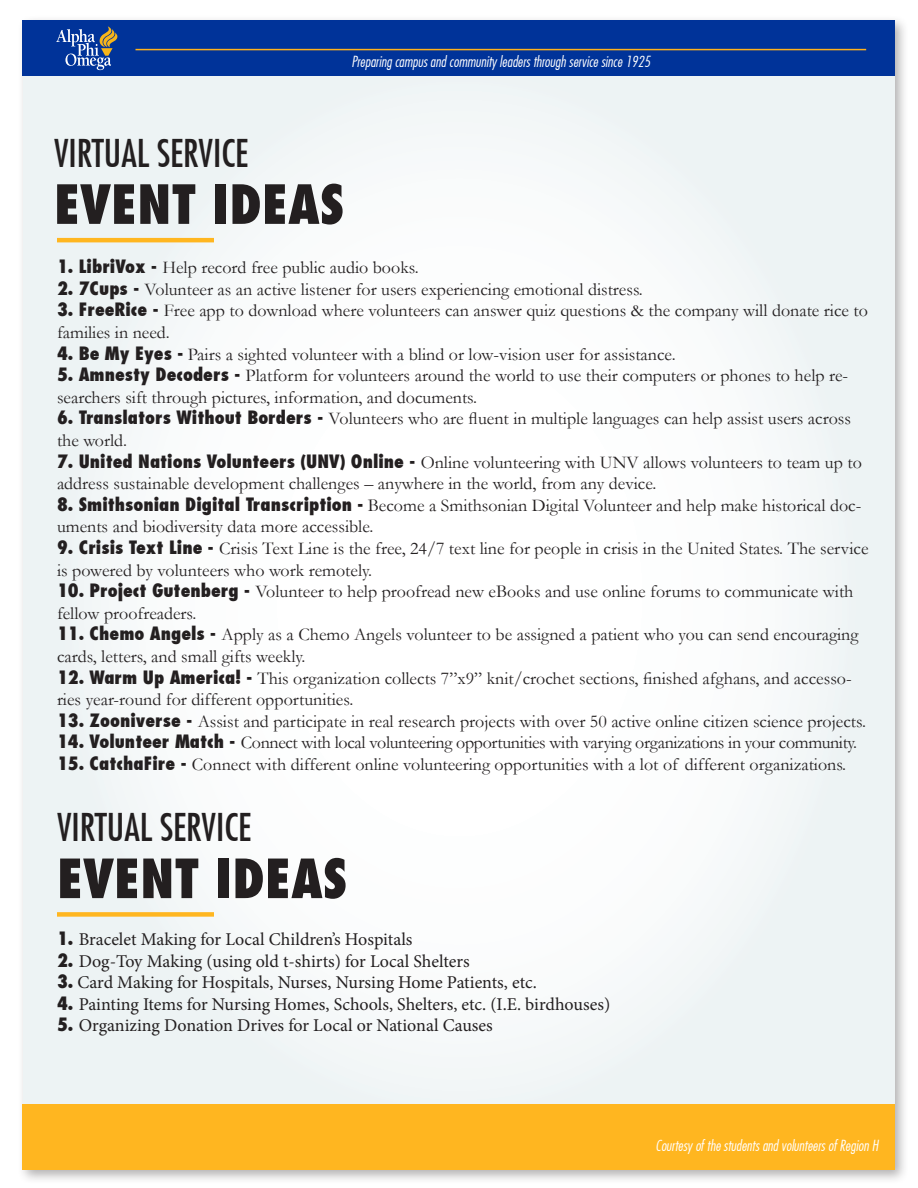
<style>
.page{position:relative;width:918px;height:1188px;background:#fff}
.page>*{position:absolute;margin:0;border:0;box-sizing:border-box;transform-origin:0 0}
.t1{font:800 condensed 52.5px "Futura";color:#231f20}
.t2{font:500 condensed 37.5px "Futura";color:#231f20}
.t3{font:18px/21.6px "Garamond";color:#231f20}
.t4{font:18px "Minion Pro";letter-spacing:-.005em;color:#231f20}
.t5{font:18px "Garamond";letter-spacing:-.02em;color:#231f20}
.t6{font:italic 300 condensed 15px "Futura";color:#fff}
.s1{font-family:"Futura";font-weight:800;font-stretch:condensed}
</style>
<div class="page">
<div style="left:18px;top:15px;width:891px;height:1169px;background:#231f20;opacity:.35"></div>
<div style="left:23px;top:20px;width:872px;height:1149px;background:#f7f9fa"></div>
<hr style="left:57px;top:238px;width:157px;height:4px;background:#ffb620">
<div style="left:22px;top:20px;width:873px;height:56px;background:#039"></div>
<svg style="left:56px;top:27px;width:61px;height:43px"></svg>
<div style="left:22px;top:1104px;width:873px;height:65px;background:#ffb620"></div>
<hr style="left:135px;top:49px;width:731px;height:1px;background:#ffb21c">
<div style="left:57px;top:912px;width:157px;height:5px;background:#ffb620"></div>
<p class="t6" style="left:352px;top:52px;width:300px">Preparing campus and community leaders through service since 1925</p>
<p class="t2" style="left:54px;top:131px;width:196px">VIRTUAL SERVICE</p>
<p class="t1" style="left:54px;top:171px;width:292px">EVENT IDEAS</p>
<p class="t3" style="left:57px;top:256px;width:363px"><span class="s1">1. LibriVox -</span> Help record free public audio books.</p>
<p class="t3" style="left:57px;top:278px;width:587px"><span class="s1">2. 7Cups -</span> Volunteer as an active listener for users experiencing emotional distress.</p>
<p class="t3" style="left:57px;top:300px;width:813px"><span class="s1">3. FreeRice -</span> Free app to download where volunteers can answer quiz questions &amp; the company will donate rice to families in need.</p>
<p class="t3" style="left:57px;top:343px;width:620px"><span class="s1">4. Be My Eyes -</span> Pairs a sighted volunteer with a blind or low-vision user for assistance.</p>
<p class="t3" style="left:57px;top:364px;width:793px"><span class="s1">5. Amnesty Decoders -</span> Platform for volunteers around the world to use their computers or phones to help re&shy;searchers sift through pictures, information, and documents.</p>
<p class="t3" style="left:57px;top:408px;width:796px"><span class="s1">6. Translators Without Borders -</span> Volunteers who are fluent in multiple languages can help assist users across the world.</p>
<p class="t3" style="left:57px;top:451px;width:806px"><span class="s1">7. United Nations Volunteers (UNV) Online -</span> Online volunteering with UNV allows volunteers to team up to address sustainable development challenges – anywhere in the world, from any device.</p>
<p class="t3" style="left:57px;top:494px;width:806px"><span class="s1">8. Smithsonian Digital Transcription -</span> Become a Smithsonian Digital Volunteer and help make historical doc&shy;uments and biodiversity data more accessible.</p>
<p class="t3" style="left:57px;top:537px;width:813px"><span class="s1">9. Crisis Text Line -</span> Crisis Text Line is the free, 24/7 text line for people in crisis in the United States. The service is powered by volunteers who work remotely.</p>
<p class="t3" style="left:57px;top:580px;width:798px"><span class="s1">10. Project Gutenberg -</span> Volunteer to help proofread new eBooks and use online forums to communicate with fellow proofreaders.</p>
<p class="t3" style="left:57px;top:624px;width:803px"><span class="s1">11. Chemo Angels -</span> Apply as a Chemo Angels volunteer to be assigned a patient who you can send encouraging cards, letters, and small gifts weekly.</p>
<p class="t3" style="left:57px;top:667px;width:796px"><span class="s1">12. Warm Up America! -</span> This organization collects 7”x9” knit/crochet sections, finished afghans, and accesso&shy;ries year-round for different opportunities.</p>
<p class="t3" style="left:57px;top:710px;width:810px"><span class="s1">13. Zooniverse -</span> Assist and participate in real research projects with over 50 active online citizen science projects.</p>
<p class="t5" style="left:57px;top:731px;width:802px"><span class="s1">14. Volunteer Match -</span> Connect with local volunteering opportunities with varying organizations in your community.</p>
<p class="t3" style="left:57px;top:753px;width:791px"><span class="s1">15. CatchaFire -</span> Connect with different online volunteering opportunities with a lot of different organizations.</p>
<p class="t2" style="left:57px;top:805px;width:196px">VIRTUAL SERVICE</p>
<p class="t1" style="left:57px;top:846px;width:292px">EVENT IDEAS</p>
<p class="t4" style="left:57px;top:927px;width:357px"><span class="s1">1.</span> Bracelet Making for Local Children’s Hospitals</p>
<p class="t4" style="left:57px;top:949px;width:414px"><span class="s1">2.</span> Dog-Toy Making (using old t-shirts) for Local Shelters</p>
<p class="t4" style="left:57px;top:970px;width:481px"><span class="s1">3.</span> Card Making for Hospitals, Nurses, Nursing Home Patients, etc.</p>
<p class="t4" style="left:57px;top:992px;width:555px"><span class="s1">4.</span> Painting Items for Nursing Homes, Schools, Shelters, etc. (I.E. birdhouses)</p>
<p class="t4" style="left:57px;top:1014px;width:437px"><span class="s1">5.</span> Organizing Donation Drives for Local or National Causes</p>
<p class="t6" style="left:656px;top:1137px;width:224px">Courtesy of the students and volunteers of Region H</p>
</div>
